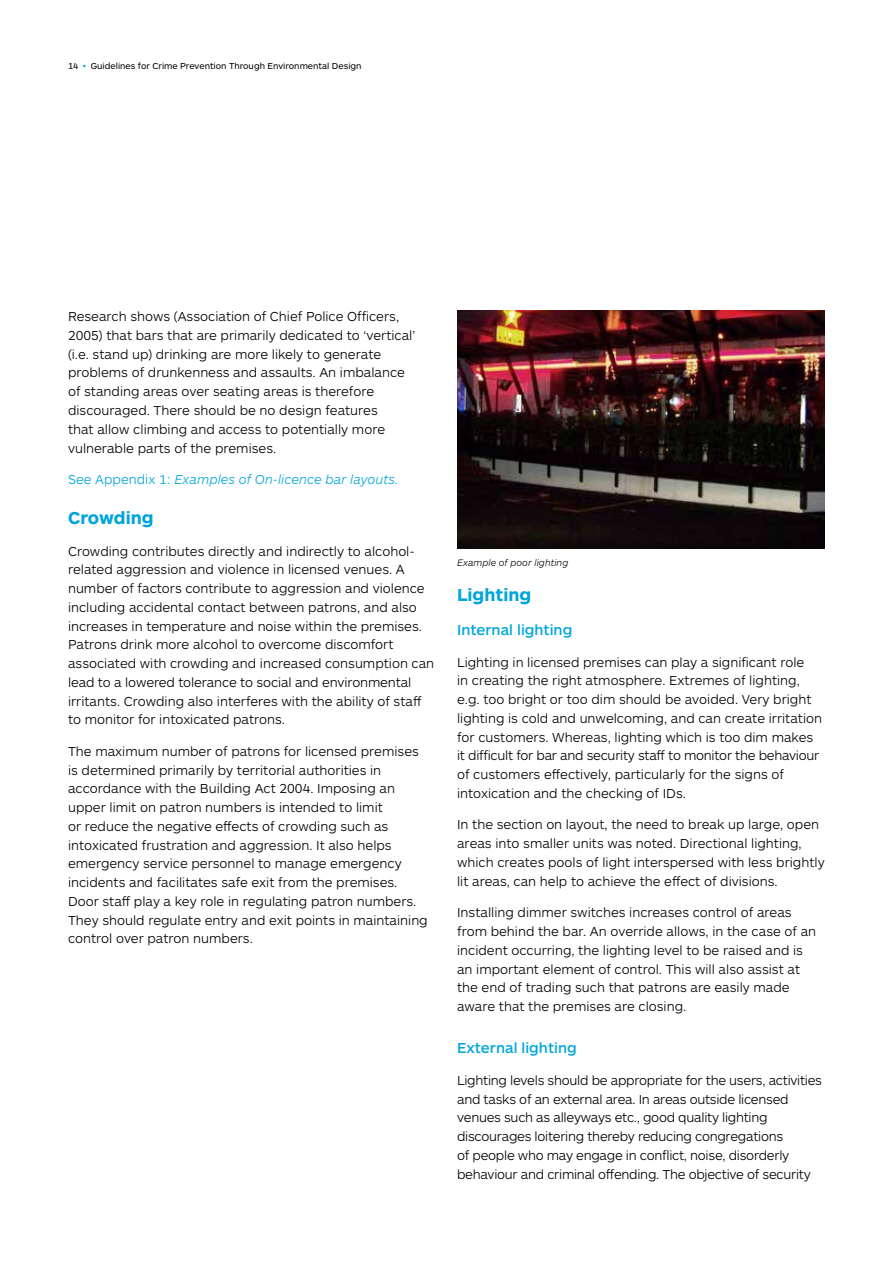
<style>
.page{position:relative;width:893px;height:1263px;background:#fff}
.page>*{position:absolute;margin:0;border:0;box-sizing:border-box;transform-origin:0 0}
.t1{font:700 18px "ARS Maquette Pro";color:#00a5db}
.t2{font:500 15px "ARS Maquette Pro";color:#00a5db}
.t3{font:300 13.5px/18.8px "ARS Maquette Pro";color:#000}
.t4{font:300 13.5px/18.8px "ARS Maquette Pro";letter-spacing:-.02em;color:#000}
.t5{font:italic 300 13.5px "ARS Maquette Pro";color:#00a5db}
.t6{font:italic 300 9.75px "ARS Maquette Pro";color:#000}
.t7{font:9px "ARS Maquette Pro";color:#000}
.s1{color:#00a5db}
.s2{font-style:normal}
</style>
<div class="page">
<img style="left:457px;top:310px;width:368px;height:239px">
<p class="t7" style="left:68px;top:60px;width:295px">14 <span class="s1">•</span> Guidelines for Crime Prevention Through Environmental Design</p>
<p class="t3" style="left:68px;top:307px;width:349px">Research shows (Association of Chief Police Officers, 2005) that bars that are primarily dedicated to ‘vertical’ (i.e. stand up) drinking are more likely to generate problems of drunkenness and assaults. An imbalance of standing areas over seating areas is therefore discouraged. There should be no design features<br>that allow climbing and access to potentially more vulnerable parts of the premises.</p>
<p class="t5" style="left:68px;top:470px;width:332px"><span class="s2">See Appendix 1:</span> Examples of On-licence bar layouts.</p>
<h1 class="t1" style="left:68px;top:506px;width:87px">Crowding</h1>
<p class="t3" style="left:68px;top:541px;width:367px">Crowding contributes directly and indirectly to alcohol&shy;related aggression and violence in licensed venues. A number of factors contribute to aggression and violence including accidental contact between patrons, and also increases in temperature and noise within the premises.<br>Patrons drink more alcohol to overcome discomfort associated with crowding and increased consumption can lead to a lowered tolerance to social and environmental irritants. Crowding also interferes with the ability of staff to monitor for intoxicated patrons.</p>
<p class="t3" style="left:68px;top:741px;width:361px">The maximum number of patrons for licensed premises is determined primarily by territorial authorities in accordance with the Building Act 2004. Imposing an upper limit on patron numbers is intended to limit<br>or reduce the negative effects of crowding such as intoxicated frustration and aggression. It also helps emergency service personnel to manage emergency incidents and facilitates safe exit from the premises.<br>Door staff play a key role in regulating patron numbers.<br>They should regulate entry and exit points in maintaining control over patron numbers.</p>
<p class="t6" style="left:457px;top:556px;width:113px">Example of poor lighting</p>
<h1 class="t1" style="left:457px;top:583px;width:76px">Lighting</h1>
<p class="t2" style="left:457px;top:620px;width:117px">Internal lighting</p>
<p class="t3" style="left:457px;top:652px;width:366px">Lighting in licensed premises can play a significant role<br>in creating the right atmosphere. Extremes of lighting, e.g. too bright or too dim should be avoided. Very bright lighting is cold and unwelcoming, and can create irritation for customers. Whereas, lighting which is too dim makes it difficult for bar and security staff to monitor the behaviour of customers effectively, particularly for the signs of intoxication and the checking of IDs.</p>
<p class="t3" style="left:457px;top:815px;width:369px">In the section on layout, the need to break up large, open areas into smaller units was noted. Directional lighting, which creates pools of light interspersed with less brightly lit areas, can help to achieve the effect of divisions.</p>
<p class="t3" style="left:457px;top:902px;width:361px">Installing dimmer switches increases control of areas from behind the bar. An override allows, in the case of an incident occurring, the lighting level to be raised and is an important element of control. This will also assist at the end of trading such that patrons are easily made aware that the premises are closing.</p>
<p class="t2" style="left:457px;top:1038px;width:121px">External lighting</p>
<p class="t4" style="left:457px;top:1070px;width:366px">Lighting levels should be appropriate for the users, activities and tasks of an external area. In areas outside licensed venues such as alleyways etc., good quality lighting discourages loitering thereby reducing congregations<br>of people who may engage in conflict, noise, disorderly behaviour and criminal offending. The objective of security</p>
</div>
